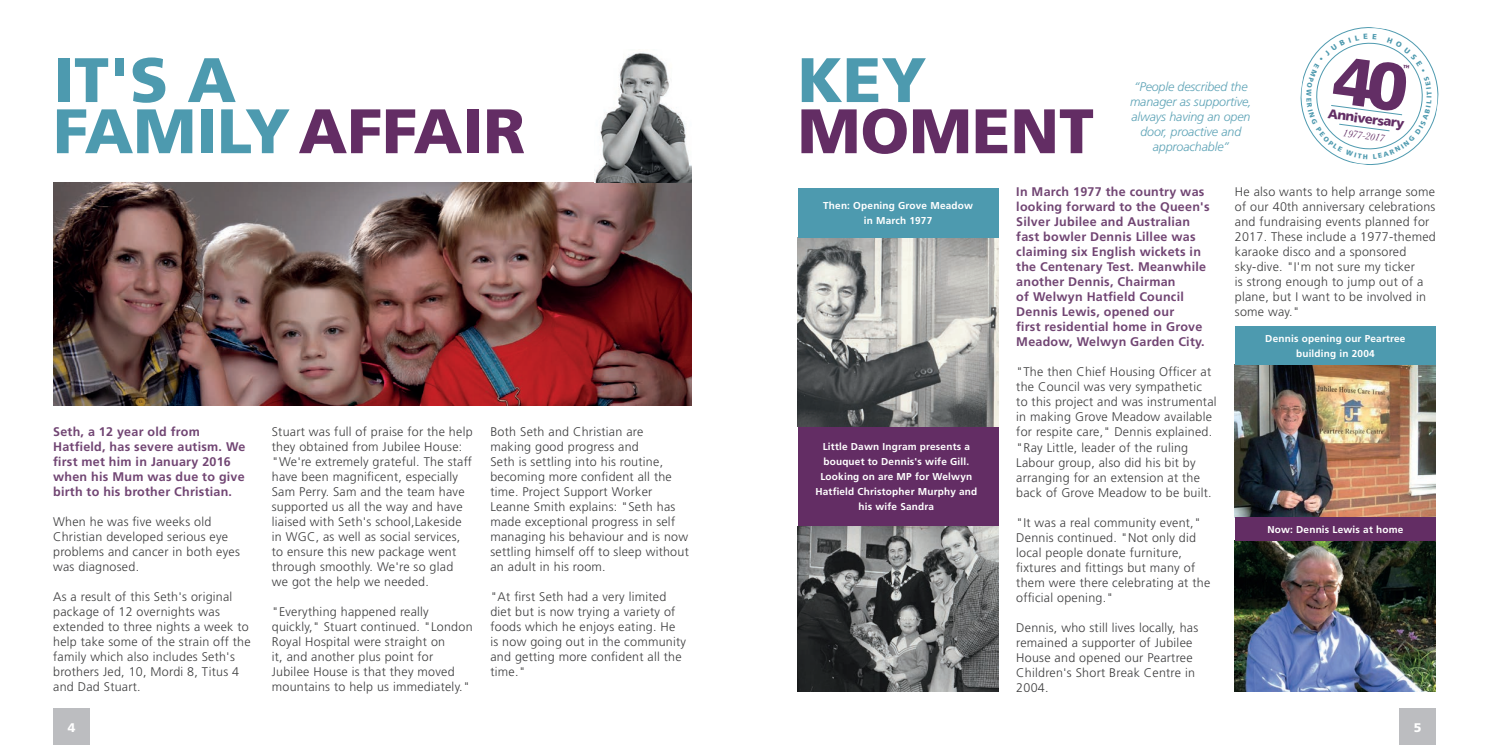
<style>
.page{position:relative;width:1489px;height:745px;background:#fff}
.page>*{position:absolute;margin:0;border:0;box-sizing:border-box;transform-origin:0 0}
.t1{font:900 62.75px/51.1px "Frutiger";color:#4d9aaf}
.t2{font:900 62.75px "Frutiger";color:#632d64}
.t3{font:900 13.12px "Frutiger";color:#632e65}
.t4{font:300 12.5px/15px "Frutiger";letter-spacing:.02em;color:#3e3e3f}
.t5{font:700 12.5px/15px "Frutiger";letter-spacing:.02em;color:#714573}
.t6{font:italic 300 12.5px/15px "Frutiger";letter-spacing:-.01em;color:#5fa4b7;text-align:center}
.t7{font:900 12.5px "Frutiger";color:#fff}
.t8{font:italic 10.5px "Baskerville";color:#632e65}
.t9{font:700 10px/15px "Frutiger";letter-spacing:.02em;color:#fff;text-align:center}
.s1{color:#632d64}
</style>
<div class="page">
<img style="left:53px;top:183px;width:638px;height:222px">
<img style="left:595px;top:52px;width:96px;height:131px">
<img style="left:1234px;top:540px;width:201px;height:151px">
<img style="left:1234px;top:364px;width:201px;height:153px">
<div style="left:53px;top:707px;width:37px;height:37px;background:#bcbdc0"></div>
<div style="left:1234px;top:517px;width:201px;height:23px;background:#632d64"></div>
<div style="left:1234px;top:326px;width:201px;height:38px;background:#4d9aaf"></div>
<img style="left:797px;top:526px;width:201px;height:165px">
<div style="left:797px;top:426px;width:201px;height:100px;background:#632d64"></div>
<img style="left:797px;top:237px;width:201px;height:189px">
<div style="left:797px;top:188px;width:201px;height:49px;background:#4d9aaf"></div>
<div style="left:1398px;top:707px;width:37px;height:37px;background:#bcbdc0"></div>
<svg style="left:1300px;top:27px;width:139px;height:138px"></svg>
<h1 class="t1" style="left:53px;top:53px;width:473px">IT'S A<br>FAMILY <span class="s1">AFFAIR</span></h1>
<h1 class="t1" style="left:797px;top:53px;width:130px">KEY</h1>
<h1 class="t2" style="left:797px;top:93px;width:298px">MOMENT</h1>
<p class="t6" style="left:1129px;top:79px;width:123px">“People described the manager as supportive, always having an open door, proactive and approachable”</p>
<p class="t3" style="left:1328px;top:106px;width:78px;rotate:7deg">Anniversary</p>
<p class="t8" style="left:1343px;top:125px;width:43px;rotate:8deg">1977-2017</p>
<p class="t5" style="left:53px;top:424px;width:194px">Seth, a 12 year old from<br>Hatfield, has severe autism. We first met him in January 2016 when his Mum was due to give birth to his brother Christian.</p>
<p class="t4" style="left:53px;top:514px;width:188px">When he was five weeks old<br>Christian developed serious eye problems and cancer in both eyes was diagnosed.</p>
<p class="t4" style="left:53px;top:589px;width:199px">As a result of this Seth's original package of 12 overnights was extended to three nights a week to help take some of the strain off the family which also includes Seth's brothers Jed, 10, Mordi 8, Titus 4 and Dad Stuart.</p>
<p class="t7" style="left:68px;top:719px;width:9px">4</p>
<p class="t4" style="left:272px;top:424px;width:202px">Stuart was full of praise for the help they obtained from Jubilee House: "We're extremely grateful. The staff have been magnificent, especially Sam Perry. Sam and the team have supported us all the way and have liaised with Seth's school,Lakeside in WGC, as well as social services, to ensure this new package went through smoothly. We're so glad we got the help we needed.</p>
<p class="t4" style="left:272px;top:604px;width:202px">"Everything happened really quickly," Stuart continued. "London<br>Royal Hospital were straight on<br>it, and another plus point for<br>Jubilee House is that they moved mountains to help us immediately."</p>
<p class="t4" style="left:490px;top:424px;width:200px">Both Seth and Christian are<br>making good progress and<br>Seth is settling into his routine, becoming more confident all the time. Project Support Worker<br>Leanne Smith explains: "Seth has made exceptional progress in self managing his behaviour and is now settling himself off to sleep without an adult in his room.</p>
<p class="t4" style="left:490px;top:589px;width:197px">"At first Seth had a very limited diet but is now trying a variety of foods which he enjoys eating. He is now going out in the community and getting more confident all the time."</p>
<p class="t9" style="left:823px;top:198px;width:151px">Then: Opening Grove Meadow in March 1977</p>
<p class="t9" style="left:815px;top:439px;width:163px">Little Dawn Ingram presents a bouquet to Dennis's wife Gill.<br>Looking on are MP for Welwyn<br>Hatfield Christopher Murphy and his wife Sandra</p>
<p class="t5" style="left:1016px;top:184px;width:195px">In March 1977 the country was looking forward to the Queen's<br>Silver Jubilee and Australian fast bowler Dennis Lillee was claiming six English wickets in the Centenary Test. Meanwhile another Dennis, Chairman<br>of Welwyn Hatfield Council<br>Dennis Lewis, opened our<br>first residential home in Grove<br>Meadow, Welwyn Garden City.</p>
<p class="t4" style="left:1016px;top:364px;width:202px">"The then Chief Housing Officer at the Council was very sympathetic<br>to this project and was instrumental in making Grove Meadow available for respite care," Dennis explained. "Ray Little, leader of the ruling Labour group, also did his bit by arranging for an extension at the back of Grove Meadow to be built.</p>
<p class="t4" style="left:1016px;top:514px;width:195px">"It was a real community event,"<br>Dennis continued. "Not only did local people donate furniture, fixtures and fittings but many of them were there celebrating at the official opening."</p>
<p class="t4" style="left:1016px;top:619px;width:183px">Dennis, who still lives locally, has remained a supporter of Jubilee<br>House and opened our Peartree<br>Children's Short Break Centre in<br>2004.</p>
<p class="t4" style="left:1234px;top:184px;width:202px">He also wants to help arrange some of our 40th anniversary celebrations and fundraising events planned for<br>2017. These include a 1977-themed karaoke disco and a sponsored sky-dive. "I'm not sure my ticker<br>is strong enough to jump out of a plane, but I want to be involved in some way."</p>
<p class="t9" style="left:1265px;top:330px;width:142px">Dennis opening our Peartree building in 2004</p>
<p class="t9" style="left:1267px;top:521px;width:137px">Now: Dennis Lewis at home</p>
<p class="t7" style="left:1413px;top:719px;width:9px">5</p>
</div>
